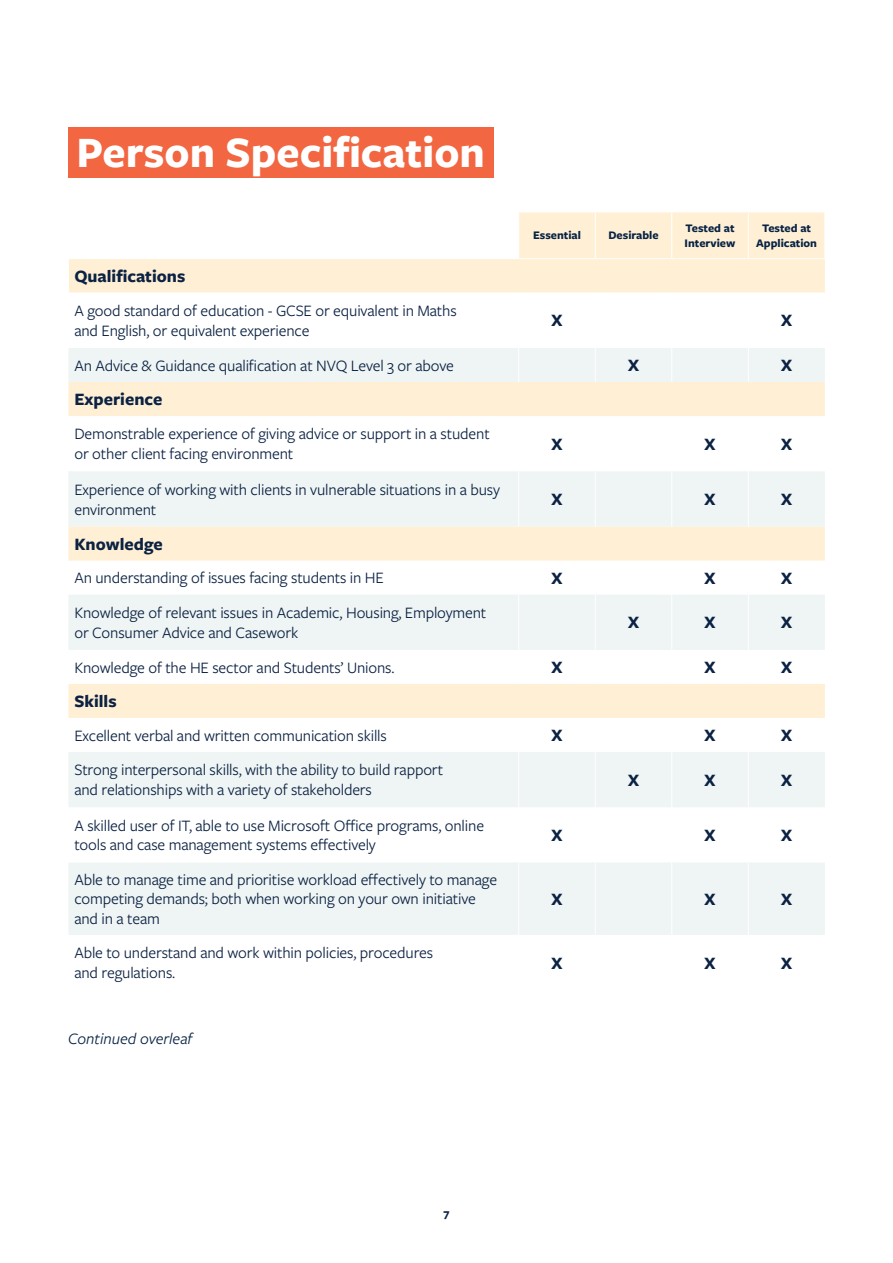
<style>
.page{position:relative;width:893px;height:1263px;background:#fff}
.page>*{position:absolute;margin:0;border:0;box-sizing:border-box;transform-origin:0 0}
.t1{font:700 45px "Freight Sans Pro";color:#fff}
.t2{font:700 18px "Freight Sans Pro";color:#0c2243}
.t3{font:16.5px/19.8px "Freight Sans Pro";letter-spacing:-.01em;color:#0c2243}
.t4{font:italic 16.5px "Freight Sans Pro";color:#082244}
.t5{font:700 12px/15px "Freight Sans Pro";color:#082244}
</style>
<div class="page">
<div style="left:68px;top:127px;width:425px;height:51px;background:#f26641"></div>
<svg style="left:69px;top:213px;width:756px;height:80px;fill:#fff0d5"></svg>
<svg style="left:68px;top:348px;width:757px;height:587px;fill:#eff5f4"></svg>
<svg style="left:68px;top:527px;width:757px;height:191px"></svg>
<hr style="left:518px;top:212px;width:1px;height:46px;background:#fff">
<hr style="left:595px;top:212px;width:1px;height:46px;background:#fff">
<hr style="left:671px;top:212px;width:1px;height:46px;background:#fff">
<hr style="left:748px;top:212px;width:1px;height:46px;background:#fff">
<hr style="left:824px;top:212px;width:1px;height:46px;background:#fff">
<hr style="left:68px;top:258px;width:157px;height:1px;background:#fff">
<hr style="left:225px;top:258px;width:156px;height:1px;background:#fff">
<hr style="left:381px;top:258px;width:135px;height:1px;background:#fff">
<hr style="left:518px;top:348px;width:1px;height:34px;background:#fff">
<hr style="left:595px;top:348px;width:1px;height:34px;background:#fff">
<hr style="left:671px;top:348px;width:1px;height:34px;background:#fff">
<hr style="left:748px;top:348px;width:1px;height:34px;background:#fff">
<hr style="left:518px;top:416px;width:1px;height:55px;background:#fff">
<hr style="left:595px;top:416px;width:1px;height:55px;background:#fff">
<hr style="left:671px;top:416px;width:1px;height:55px;background:#fff">
<hr style="left:748px;top:416px;width:1px;height:55px;background:#fff">
<hr style="left:518px;top:471px;width:1px;height:56px;background:#fff">
<hr style="left:595px;top:471px;width:1px;height:56px;background:#fff">
<hr style="left:671px;top:471px;width:1px;height:56px;background:#fff">
<hr style="left:748px;top:471px;width:1px;height:56px;background:#fff">
<hr style="left:518px;top:561px;width:1px;height:34px;background:#fff">
<hr style="left:595px;top:561px;width:1px;height:34px;background:#fff">
<hr style="left:671px;top:561px;width:1px;height:34px;background:#fff">
<hr style="left:748px;top:561px;width:1px;height:34px;background:#fff">
<hr style="left:518px;top:595px;width:1px;height:55px;background:#fff">
<hr style="left:595px;top:595px;width:1px;height:55px;background:#fff">
<hr style="left:671px;top:595px;width:1px;height:55px;background:#fff">
<hr style="left:748px;top:595px;width:1px;height:55px;background:#fff">
<hr style="left:518px;top:650px;width:1px;height:34px;background:#fff">
<hr style="left:595px;top:650px;width:1px;height:34px;background:#fff">
<hr style="left:671px;top:650px;width:1px;height:34px;background:#fff">
<hr style="left:748px;top:650px;width:1px;height:34px;background:#fff">
<hr style="left:518px;top:718px;width:1px;height:34px;background:#fff">
<hr style="left:595px;top:718px;width:1px;height:34px;background:#fff">
<hr style="left:671px;top:718px;width:1px;height:34px;background:#fff">
<hr style="left:748px;top:718px;width:1px;height:34px;background:#fff">
<hr style="left:518px;top:752px;width:1px;height:55px;background:#fff">
<hr style="left:595px;top:752px;width:1px;height:55px;background:#fff">
<hr style="left:671px;top:752px;width:1px;height:55px;background:#fff">
<hr style="left:748px;top:752px;width:1px;height:55px;background:#fff">
<hr style="left:518px;top:807px;width:1px;height:55px;background:#fff">
<hr style="left:595px;top:807px;width:1px;height:55px;background:#fff">
<hr style="left:671px;top:807px;width:1px;height:55px;background:#fff">
<hr style="left:748px;top:807px;width:1px;height:55px;background:#fff">
<hr style="left:518px;top:862px;width:1px;height:73px;background:#fff">
<hr style="left:595px;top:862px;width:1px;height:73px;background:#fff">
<hr style="left:671px;top:862px;width:1px;height:73px;background:#fff">
<hr style="left:748px;top:862px;width:1px;height:73px;background:#fff">
<hr style="left:519px;top:258px;width:76px;height:1px;background:#fff">
<hr style="left:595px;top:258px;width:77px;height:1px;background:#fff">
<hr style="left:672px;top:258px;width:76px;height:1px;background:#fff">
<hr style="left:748px;top:258px;width:77px;height:1px;background:#fff">
<h1 class="t1" style="left:77px;top:121px;width:410px">Person Specification</h1>
<p class="t5" style="left:533px;top:227px;width:49px">Essential</p>
<p class="t5" style="left:608px;top:227px;width:52px">Desirable</p>
<p class="t5" style="left:685px;top:220px;width:52px">Tested at<br>Interview</p>
<p class="t5" style="left:756px;top:220px;width:62px;text-align:center">Tested at<br>Application</p>
<p class="t2" style="left:74px;top:264px;width:112px">Qualifications</p>
<p class="t3" style="left:74px;top:300px;width:384px">A good standard of education - GCSE or equivalent in Maths and English, or equivalent experience</p>
<p class="t2" style="left:551px;top:308px;width:13px">X</p>
<p class="t2" style="left:781px;top:308px;width:13px">X</p>
<p class="t3" style="left:74px;top:355px;width:381px">An Advice &amp; Guidance qualification at NVQ Level 3 or above</p>
<p class="t2" style="left:628px;top:353px;width:13px">X</p>
<p class="t2" style="left:781px;top:353px;width:13px">X</p>
<p class="t2" style="left:74px;top:387px;width:90px">Experience</p>
<p class="t3" style="left:74px;top:423px;width:417px">Demonstrable experience of giving advice or support in a student or other client facing environment</p>
<p class="t2" style="left:551px;top:431px;width:13px">X</p>
<p class="t2" style="left:704px;top:431px;width:13px">X</p>
<p class="t2" style="left:781px;top:431px;width:13px">X</p>
<p class="t3" style="left:74px;top:479px;width:427px">Experience of working with clients in vulnerable situations in a busy environment</p>
<p class="t2" style="left:551px;top:487px;width:13px">X</p>
<p class="t2" style="left:704px;top:487px;width:13px">X</p>
<p class="t2" style="left:781px;top:487px;width:13px">X</p>
<p class="t2" style="left:74px;top:531px;width:90px">Knowledge</p>
<p class="t3" style="left:74px;top:567px;width:311px">An understanding of issues facing students in HE</p>
<p class="t2" style="left:551px;top:565px;width:13px">X</p>
<p class="t2" style="left:704px;top:565px;width:13px">X</p>
<p class="t2" style="left:781px;top:565px;width:13px">X</p>
<p class="t3" style="left:74px;top:602px;width:413px">Knowledge of relevant issues in Academic, Housing, Employment or Consumer Advice and Casework</p>
<p class="t2" style="left:628px;top:610px;width:13px">X</p>
<p class="t2" style="left:704px;top:610px;width:13px">X</p>
<p class="t2" style="left:781px;top:610px;width:13px">X</p>
<p class="t3" style="left:74px;top:657px;width:322px">Knowledge of the HE sector and Students’ Unions.</p>
<p class="t2" style="left:551px;top:655px;width:13px">X</p>
<p class="t2" style="left:704px;top:655px;width:13px">X</p>
<p class="t2" style="left:781px;top:655px;width:13px">X</p>
<p class="t2" style="left:74px;top:689px;width:44px">Skills</p>
<p class="t3" style="left:74px;top:725px;width:314px">Excellent verbal and written communication skills</p>
<p class="t2" style="left:551px;top:723px;width:13px">X</p>
<p class="t2" style="left:704px;top:723px;width:13px">X</p>
<p class="t2" style="left:781px;top:723px;width:13px">X</p>
<p class="t3" style="left:74px;top:759px;width:370px">Strong interpersonal skills, with the ability to build rapport and relationships with a variety of stakeholders</p>
<p class="t2" style="left:628px;top:767px;width:13px">X</p>
<p class="t2" style="left:704px;top:767px;width:13px">X</p>
<p class="t2" style="left:781px;top:767px;width:13px">X</p>
<p class="t3" style="left:74px;top:815px;width:411px">A skilled user of IT, able to use Microsoft Office programs, online tools and case management systems effectively</p>
<p class="t2" style="left:551px;top:823px;width:13px">X</p>
<p class="t2" style="left:704px;top:823px;width:13px">X</p>
<p class="t2" style="left:781px;top:823px;width:13px">X</p>
<p class="t3" style="left:74px;top:868px;width:424px">Able to manage time and prioritise workload effectively to manage competing demands; both when working on your own initiative and in a team</p>
<p class="t2" style="left:551px;top:886px;width:13px">X</p>
<p class="t2" style="left:704px;top:886px;width:13px">X</p>
<p class="t2" style="left:781px;top:886px;width:13px">X</p>
<p class="t3" style="left:74px;top:942px;width:360px">Able to understand and work within policies, procedures and regulations.</p>
<p class="t2" style="left:551px;top:950px;width:13px">X</p>
<p class="t2" style="left:704px;top:950px;width:13px">X</p>
<p class="t2" style="left:781px;top:950px;width:13px">X</p>
<p class="t4" style="left:68px;top:1028px;width:126px">Continued overleaf</p>
<p class="t5" style="left:443px;top:1205px;width:7px">7</p>
</div>
